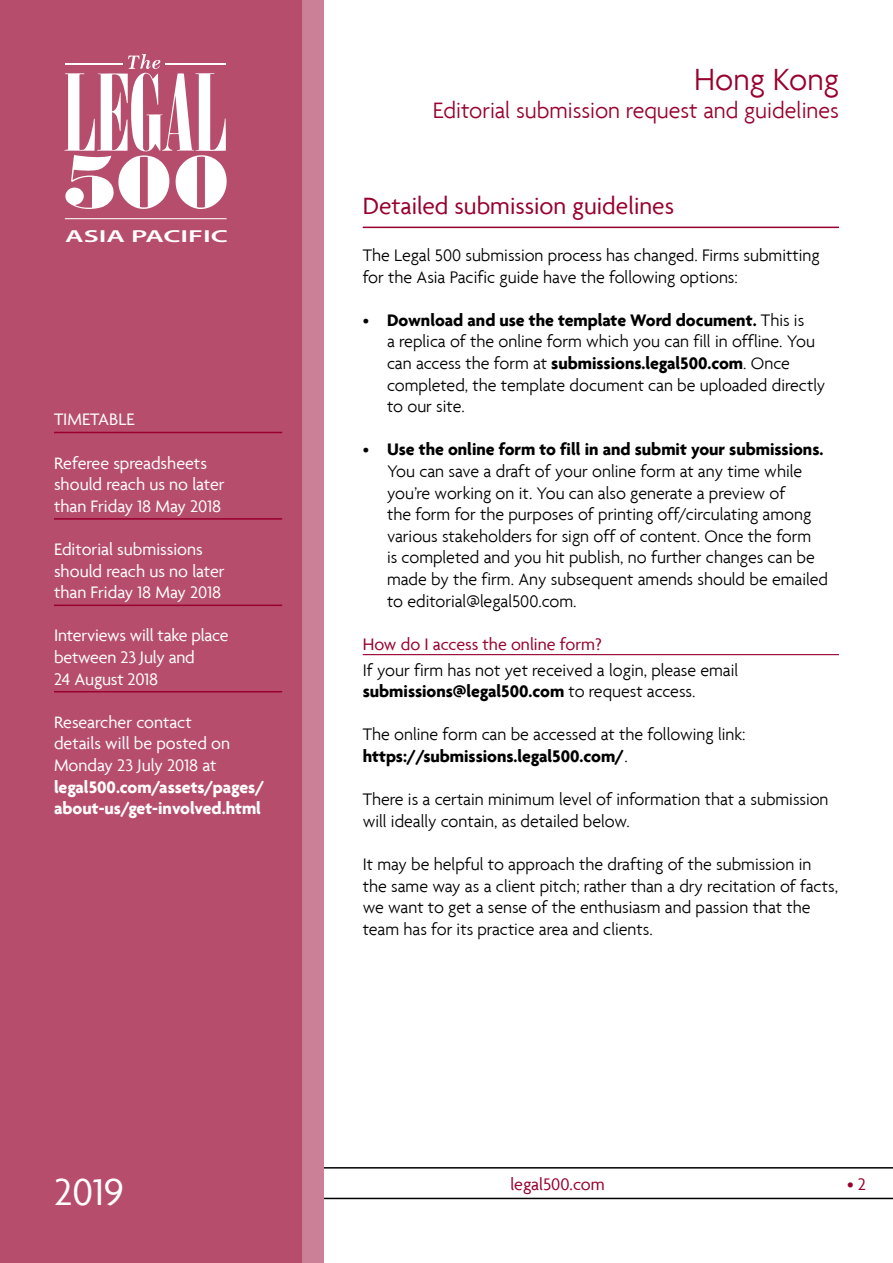
<style>
.page{position:relative;width:893px;height:1263px;background:#fff}
.page>*{position:absolute;margin:0;border:0;box-sizing:border-box;transform-origin:0 0}
.t1{font:40.5px "Agenda";color:#fff}
.t2{font:300 33px "Agenda";color:#98002e}
.t3{font:25.5px "Agenda";color:#98002e}
.t4{font:300 24px "Agenda";color:#98002e}
.t5{font:300 18px/21.6px "Agenda";color:#000}
.t6{font:18px/21.6px "Agenda";color:#fff}
.t7{font:700 18px/21.6px "Agenda";color:#fff}
.t8{font:18px "Agenda";color:#98002e}
.t9{font:600 17.4px "Myriad Pro";color:#fff;scale:1.68 1}
.s1{font-weight:700}
</style>
<div class="page">
<svg style="left:323px;top:1167px;width:570px;height:32px"></svg>
<div style="left:0;top:0;width:323px;height:1263px;background:#cb8097"></div>
<div style="left:0;top:0;width:302px;height:1263px;background:#b74d6d"></div>
<svg style="left:64px;top:54px;width:163px;height:155px"></svg>
<hr style="left:65px;top:64px;width:58px;height:1px;background:#fff">
<hr style="left:165px;top:64px;width:61px;height:1px;background:#fff">
<hr style="left:65px;top:218px;width:162px;height:1px;background:#fff">
<hr style="left:54px;top:432px;width:228px;height:1px;background:#98002e">
<hr style="left:54px;top:518px;width:228px;height:2px;background:#98002e">
<hr style="left:54px;top:604px;width:228px;height:2px;background:#98002e">
<hr style="left:54px;top:691px;width:228px;height:1px;background:#98002e">
<hr style="left:363px;top:227px;width:476px;height:1px;background:#98002e">
<hr style="left:363px;top:654px;width:476px;height:1px;background:#98002e">
<p class="t9" style="left:65px;top:225px;width:98px">ASIA PACIFIC</p>
<p class="t6" style="left:54px;top:408px;width:82px">TIMETABLE</p>
<p class="t6" style="left:54px;top:452px;width:172px">Referee spreadsheets should reach us no later than Friday 18 May 2018</p>
<p class="t6" style="left:54px;top:538px;width:172px">Editorial submissions should reach us no later than Friday 18 May 2018</p>
<p class="t6" style="left:54px;top:624px;width:176px">Interviews will take place between 23 July and<br>24 August 2018</p>
<p class="t6" style="left:54px;top:711px;width:178px">Researcher contact details will be posted on<br>Monday 23 July 2018 at</p>
<p class="t7" style="left:54px;top:775px;width:212px">legal500.com/assets/pages/ about-us/get-involved.html</p>
<h1 class="t1" style="left:54px;top:1168px;width:71px">2019</h1>
<h2 class="t2" style="left:694px;top:60px;width:146px">Hong Kong</h2>
<h3 class="t4" style="left:433px;top:96px;width:408px">Editorial submission request and guidelines</h3>
<h3 class="t3" style="left:363px;top:190px;width:313px">Detailed submission guidelines</h3>
<p class="t5" style="left:363px;top:244px;width:459px">The Legal 500 submission process has changed. Firms submitting for the Asia Pacific guide have the following options:</p>
<p class="t5" style="left:387px;top:309px;width:440px;text-indent:-24px">• <span class="s1">Download and use the template Word document.</span> This is<br>a replica of the online form which you can fill in offline. You can access the form at <span class="s1">submissions.legal500.com</span>. Once completed, the template document can be uploaded directly to our site.</p>
<p class="t5" style="left:387px;top:438px;width:442px;text-indent:-24px">• <span class="s1">Use the online form to fill in and submit your submissions.<br></span>You can save a draft of your online form at any time while you’re working on it. You can also generate a preview of<br>the form for the purposes of printing off/circulating among various stakeholders for sign off of content. Once the form<br>is completed and you hit publish, no further changes can be made by the firm. Any subsequent amends should be emailed to editorial@legal500.com.</p>
<p class="t8" style="left:363px;top:633px;width:241px">How do I access the online form?</p>
<p class="t5" style="left:363px;top:659px;width:377px">If your firm has not yet received a login, please email <span class="s1">submissions@legal500.com</span> to request access.</p>
<p class="t5" style="left:363px;top:723px;width:384px">The online form can be accessed at the following link: <span class="s1">https://submissions.legal500.com/</span>.</p>
<p class="t5" style="left:363px;top:788px;width:467px">There is a certain minimum level of information that a submission will ideally contain, as detailed below.</p>
<p class="t5" style="left:363px;top:853px;width:477px">It may be helpful to approach the drafting of the submission in the same way as a client pitch; rather than a dry recitation of facts, we want to get a sense of the enthusiasm and passion that the team has for its practice area and clients.</p>
<p class="t8" style="left:510px;top:1173px;width:96px">legal500.com</p>
<p class="t8" style="left:847px;top:1173px;width:20px">•2</p>
</div>
